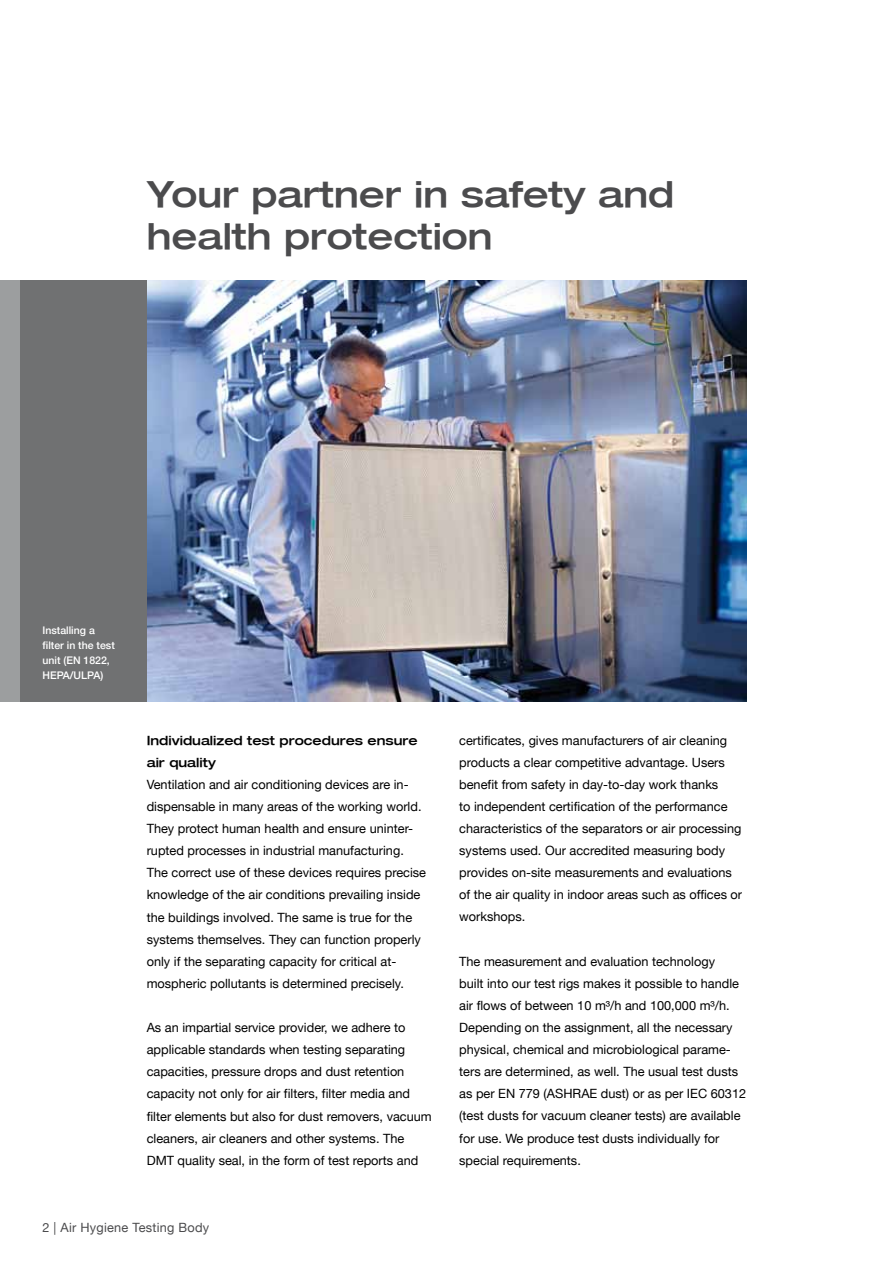
<style>
.page{position:relative;width:893px;height:1263px;background:#fff}
.page>*{position:absolute;margin:0;border:0;box-sizing:border-box;transform-origin:0 0}
.t1{font:500 expanded 36px/42px "Helvetica Neue LT";color:#4b4b4d}
.t2{font:12.75px/22px "Helvetica Neue LT";color:#000}
.t3{font:500 expanded 12.75px/22px "Helvetica Neue LT";color:#000}
.t4{font:12.75px "Helvetica Neue LT";letter-spacing:.02em;color:#4b4b4d}
.t5{font:500 10.5px/15px "Helvetica Neue LT";color:#fff}
</style>
<div class="page">
<img style="left:147px;top:280px;width:599px;height:422px">
<div style="left:0;top:280px;width:21px;height:422px;background:#9c9e9f"></div>
<div style="left:20px;top:280px;width:127px;height:422px;background:#707172"></div>
<h1 class="t1" style="left:147px;top:172px;width:529px">Your partner in safety and health protection</h1>
<p class="t5" style="left:43px;top:623px;width:74px">Installing a filter in the test unit (EN 1822,<br>HEPA/ULPA)</p>
<p class="t3" style="left:147px;top:729px;width:273px">Individualized test procedures ensure air quality</p>
<p class="t2" style="left:147px;top:773px;width:281px">Ventilation and air conditioning devices are in&shy;dispensable in many areas of the working world.<br>They protect human health and ensure uninter&shy;rupted processes in industrial manufacturing.<br>The correct use of these devices requires precise knowledge of the air conditions prevailing inside the buildings involved. The same is true for the systems themselves. They can function properly only if the separating capacity for critical at&shy;mospheric pollutants is determined precisely.</p>
<p class="t2" style="left:147px;top:1016px;width:287px">As an impartial service provider, we adhere to applicable standards when testing separating capacities, pressure drops and dust retention capacity not only for air filters, filter media and filter elements but also for dust removers, vacuum cleaners, air cleaners and other systems. The DMT quality seal, in the form of test reports and</p>
<p class="t2" style="left:459px;top:729px;width:284px">certificates, gives manufacturers of air cleaning products a clear competitive advantage. Users benefit from safety in day-to-day work thanks<br>to independent certification of the performance characteristics of the separators or air processing systems used. Our accredited measuring body provides on-site measurements and evaluations of the air quality in indoor areas such as offices or workshops.</p>
<p class="t2" style="left:459px;top:950px;width:288px">The measurement and evaluation technology<br>built into our test rigs makes it possible to handle air flows of between 10 m³/h and 100,000 m³/h.<br>Depending on the assignment, all the necessary physical, chemical and microbiological parame&shy;ters are determined, as well. The usual test dusts as per EN 779 (ASHRAE dust) or as per IEC 60312 (test dusts for vacuum cleaner tests) are available for use. We produce test dusts individually for special requirements.</p>
<p class="t4" style="left:43px;top:1220px;width:168px">2 | Air Hygiene Testing Body</p>
</div>
